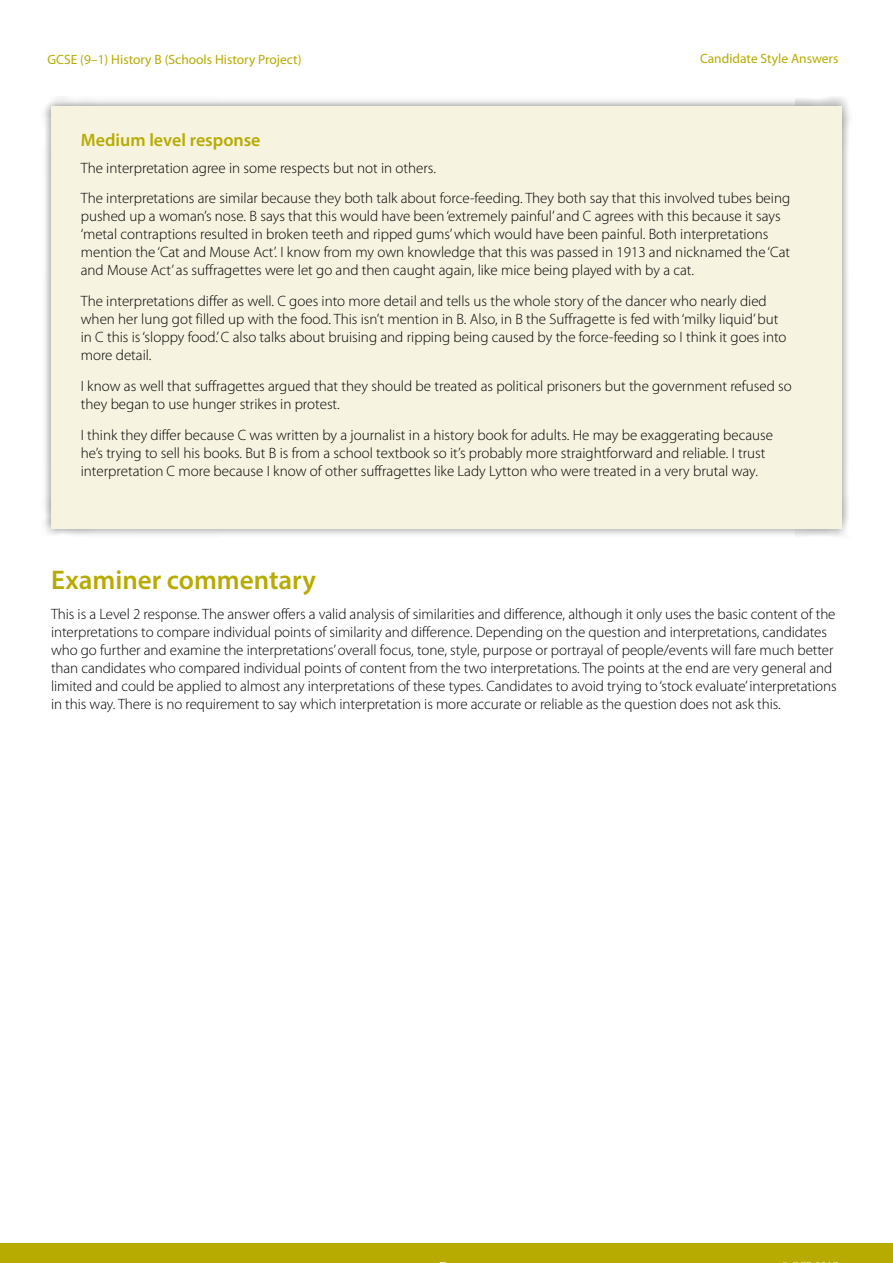
<style>
.page{position:relative;width:893px;height:1263px;background:#fff}
.page>*{position:absolute;margin:0;border:0;box-sizing:border-box;transform-origin:0 0}
.Subheading{font:600 27px "Myriad Pro";color:#b7aa00}
.Body_title{font:600 18px "Myriad Pro";color:#b7aa00}
.Body{font:300 15px/18px "Myriad Pro";color:#000}
.t1{font:13.5px "Myriad Pro";color:#b7aa00}
</style>
<div class="page">
<div style="left:0;top:1243px;width:893px;height:20px;background:#b7aa00"></div>
<div style="left:41px;top:96px;width:810px;height:443px;background:#000;opacity:.5"></div>
<div style="left:51px;top:106px;width:791px;height:422px;background:#f6f3e0"></div>
<p class="t1" style="left:47px;top:51px;width:255px">GCSE (9–1) History B (Schools History Project)</p>
<p class="t1" style="left:700px;top:50px;width:140px">Candidate Style Answers</p>
<p class="Body_title" style="left:81px;top:129px;width:181px">Medium level response</p>
<h3 class="Body" style="left:81px;top:159px;width:357px">The interpretation agree in some respects but not in others.</h3>
<h3 class="Body" style="left:81px;top:190px;width:711px">The interpretations are similar because they both talk about force-feeding. They both say that this involved tubes being pushed up a woman’s nose. B says that this would have been ‘extremely painful’ and C agrees with this because it says ‘metal contraptions resulted in broken teeth and ripped gums’ which would have been painful. Both interpretations mention the ‘Cat and Mouse Act’. I know from my own knowledge that this was passed in 1913 and nicknamed the ‘Cat and Mouse Act’ as suffragettes were let go and then caught again, like mice being played with by a cat.</h3>
<h3 class="Body" style="left:81px;top:292px;width:707px">The interpretations differ as well. C goes into more detail and tells us the whole story of the dancer who nearly died when her lung got filled up with the food. This isn’t mention in B. Also, in B the Suffragette is fed with ‘milky liquid’ but in C this is ‘sloppy food.’ C also talks about bruising and ripping being caused by the force-feeding so I think it goes into more detail.</h3>
<h3 class="Body" style="left:81px;top:377px;width:712px">I know as well that suffragettes argued that they should be treated as political prisoners but the government refused so they began to use hunger strikes in protest.</h3>
<h3 class="Body" style="left:81px;top:426px;width:694px">I think they differ because C was written by a journalist in a history book for adults. He may be exaggerating because he’s trying to sell his books. But B is from a school textbook so it’s probably more straightforward and reliable. I trust interpretation C more because I know of other suffragettes like Lady Lytton who were treated in a very brutal way.</h3>
<h3 class="Subheading" style="left:51px;top:562px;width:266px">Examiner commentary</h3>
<h3 class="Body" style="left:51px;top:605px;width:787px">This is a Level 2 response. The answer offers a valid analysis of similarities and difference, although it only uses the basic content of the interpretations to compare individual points of similarity and difference. Depending on the question and interpretations, candidates who go further and examine the interpretations’ overall focus, tone, style, purpose or portrayal of people/events will fare much better than candidates who compared individual points of content from the two interpretations. The points at the end are very general and limited and could be applied to almost any interpretations of these types. Candidates to avoid trying to ‘stock evaluate’ interpretations in this way. There is no requirement to say which interpretation is more accurate or reliable as the question does not ask this.</h3>
</div>
